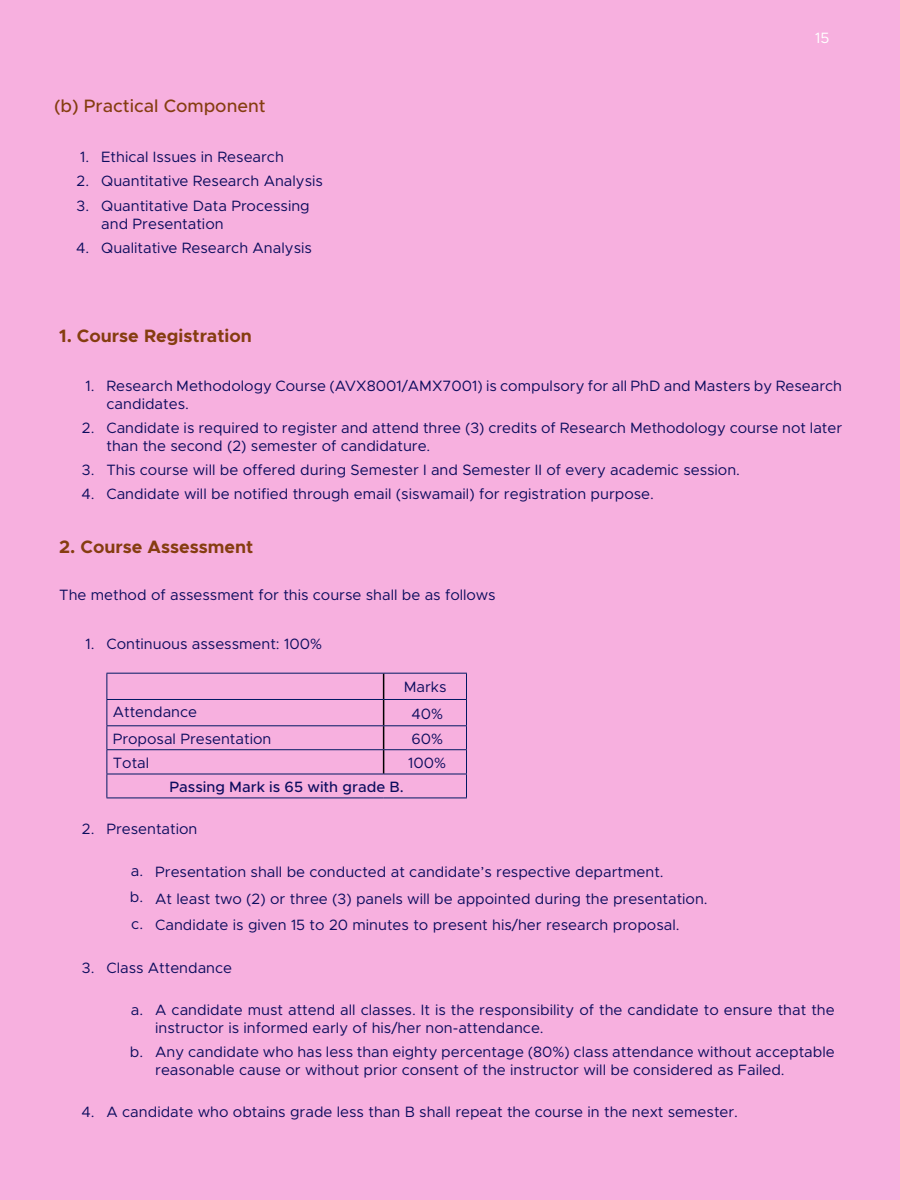
<style>
.page{position:relative;width:900px;height:1200px;background:#fff}
.page>*{position:absolute;margin:0;border:0;box-sizing:border-box;transform-origin:0 0}
.t1{font:700 18px "Metropolis";color:#853d10}
.t2{font:500 18px "Metropolis";color:#853d10}
.t3{font:15px/18px "Metropolis";color:#0c0d5e}
.t4{font:500 15px "Metropolis";color:#0c0d5e}
.t5{font:15px "Metropolis";color:#fff}
</style>
<div class="page">
<div style="left:0;top:1px;width:900px;height:53px;background:#f7b0df"></div>
<div style="left:0;top:53px;width:900px;height:1147px;background:#f7b0df"></div>
<svg style="left:383px;top:674px;width:1px;height:100px"></svg>
<hr style="left:106px;top:673px;width:278px;height:1px;background:#001962">
<hr style="left:384px;top:673px;width:83px;height:1px;background:#001962">
<hr style="left:106px;top:699px;width:278px;height:1px;background:#001962">
<hr style="left:384px;top:699px;width:83px;height:1px;background:#001962">
<hr style="left:106px;top:725px;width:278px;height:1px;background:#001962">
<hr style="left:384px;top:725px;width:83px;height:1px;background:#001962">
<hr style="left:106px;top:749px;width:278px;height:1px;background:#001962">
<hr style="left:384px;top:749px;width:83px;height:1px;background:#001962">
<hr style="left:106px;top:774px;width:278px;height:1px;background:#001962">
<svg style="left:106px;top:674px;width:1px;height:124px"></svg>
<hr style="left:384px;top:774px;width:83px;height:1px;background:#001962">
<svg style="left:466px;top:674px;width:1px;height:124px"></svg>
<hr style="left:106px;top:798px;width:278px;height:1px;background:#001962">
<hr style="left:384px;top:798px;width:83px;height:1px;background:#001962">
<p class="t2" style="left:54px;top:95px;width:213px">(b) Practical Component</p>
<p class="t3" style="left:80px;top:147px;width:205px">1. Ethical Issues in Research</p>
<p class="t3" style="left:77px;top:171px;width:248px">2. Quantitative Research Analysis</p>
<p class="t3" style="left:101px;top:197px;width:210px;text-indent:-25px">3. Quantitative Data Processing and Presentation</p>
<p class="t3" style="left:76px;top:238px;width:237px">4. Qualitative Research Analysis</p>
<p class="t5" style="left:815px;top:29px;width:16px">15</p>
<p class="t1" style="left:59px;top:325px;width:194px">1. Course Registration</p>
<p class="t3" style="left:107px;top:377px;width:737px;text-indent:-21px">1. Research Methodology Course (AVX8001/AMX7001) is compulsory for all PhD and Masters by Research candidates.</p>
<p class="t3" style="left:107px;top:419px;width:737px;text-indent:-25px">2. Candidate is required to register and attend three (3) credits of Research Methodology course not later than the second (2) semester of candidature.</p>
<p class="t3" style="left:82px;top:461px;width:660px">3. This course will be offered during Semester I and Semester II of every academic session.</p>
<p class="t3" style="left:81px;top:485px;width:574px">4. Candidate will be notified through email (siswamail) for registration purpose.</p>
<p class="t1" style="left:59px;top:535px;width:196px">2. Course Assessment</p>
<p class="t3" style="left:59px;top:586px;width:438px">The method of assessment for this course shall be as follows</p>
<p class="t3" style="left:85px;top:635px;width:238px">1. Continuous assessment: 100%</p>
<p class="t3" style="left:404px;top:678px;width:44px">Marks</p>
<p class="t3" style="left:113px;top:703px;width:86px">Attendance</p>
<p class="t3" style="left:411px;top:704px;width:33px">40%</p>
<p class="t3" style="left:113px;top:730px;width:160px">Proposal Presentation</p>
<p class="t3" style="left:411px;top:730px;width:33px">60%</p>
<p class="t3" style="left:113px;top:753px;width:38px">Total</p>
<p class="t3" style="left:408px;top:754px;width:39px">100%</p>
<p class="t4" style="left:169px;top:777px;width:236px">Passing Mark is 65 with grade B.</p>
<p class="t3" style="left:82px;top:820px;width:117px">2. Presentation</p>
<p class="t3" style="left:130px;top:859px;width:579px;line-height:26.4px">a. Presentation shall be conducted at candidate’s respective department.<br>b. At least two (2) or three (3) panels will be appointed during the presentation. c. Candidate is given 15 to 20 minutes to present his/her research proposal.</p>
<p class="t3" style="left:82px;top:959px;width:152px">3. Class Attendance</p>
<p class="t3" style="left:155px;top:1001px;width:681px;text-indent:-24px">a. A candidate must attend all classes. It is the responsibility of the candidate to ensure that the instructor is informed early of his/her non-attendance.</p>
<p class="t3" style="left:155px;top:1043px;width:681px;text-indent:-25px">b. Any candidate who has less than eighty percentage (80%) class attendance without acceptable reasonable cause or without prior consent of the instructor will be considered as Failed.</p>
<p class="t3" style="left:81px;top:1103px;width:658px">4. A candidate who obtains grade less than B shall repeat the course in the next semester.</p>
</div>
